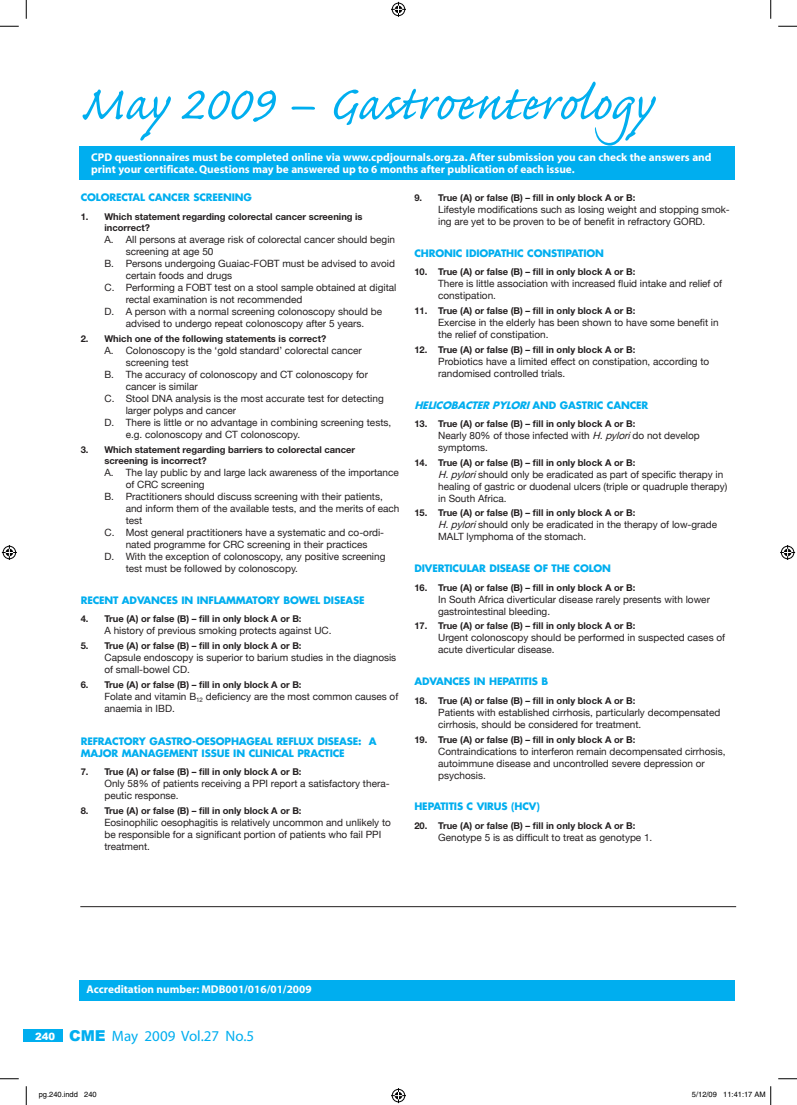
<style>
.page{position:relative;width:797px;height:1105px;background:#fff}
.page>*{position:absolute;margin:0;border:0;box-sizing:border-box;transform-origin:0 0}
.t1{font:62.5px "Caflisch Script Pro";color:#00aeef}
.t2{font:15px "Myriad";color:#00aeef}
.t3{font:700 11.25px/11.2px "Myriad";color:#fff}
.t4{font:10px/12px "Helvetica Neue";color:#231f20}
.t5{font:700 10px/12px "Futura";letter-spacing:-.015em;color:#00aeef}
.t6{font:italic 700 10px "Futura";color:#00aeef}
.t7{font:700 9.38px/11.2px "Helvetica Neue";color:#231f20}
.t8{font:7.5px "Helvetica";color:#000}
.s1{font-style:normal}
.s2{font-style:italic}
.s3{font-family:"Arial";font-weight:900;font-size:10px;color:#fff}
.s4{font-family:"Arial";font-weight:900}
</style>
<div class="page">
<div style="left:80px;top:980px;width:655px;height:21px;background:#00aeef"></div>
<div style="left:79px;top:146px;width:656px;height:33px;background:#00aeef"></div>
<hr style="left:80px;top:906px;width:656px;height:1px;background:#231f20">
<div style="left:24px;top:1029px;width:39px;height:13px;background:#00aeef"></div>
<svg style="left:0;top:25px;width:19px;height:2px"></svg>
<svg style="left:778px;top:25px;width:19px;height:2px"></svg>
<svg style="left:0;top:1078px;width:19px;height:1px"></svg>
<svg style="left:778px;top:1078px;width:19px;height:1px"></svg>
<svg style="left:25px;top:0;width:2px;height:19px"></svg>
<svg style="left:25px;top:1086px;width:2px;height:19px"></svg>
<svg style="left:770px;top:0;width:1px;height:19px"></svg>
<svg style="left:391px;top:2px;width:15px;height:15px"></svg>
<svg style="left:391px;top:1088px;width:15px;height:15px"></svg>
<svg style="left:2px;top:545px;width:15px;height:15px"></svg>
<svg style="left:780px;top:545px;width:15px;height:15px"></svg>
<svg style="left:770px;top:1086px;width:1px;height:19px"></svg>
<h1 class="t1" style="left:80px;top:71px;width:574px">May 2009 – Gastroenterology</h1>
<p class="t3" style="left:91px;top:152px;width:622px">CPD questionnaires must be completed online via www.cpdjournals.org.za. After submission you can check the answers and print your certificate. Questions may be answered up to 6 months after publication of each issue.</p>
<p class="t5" style="left:81px;top:191px;width:173px">COLORECTAL CANCER SCREENING</p>
<p class="t7" style="left:104px;top:211px;width:260px;text-indent:-24px">1. Which statement regarding colorectal cancer screening is incorrect?</p>
<p class="t4" style="left:104px;top:233px;width:292px">A. All persons at average risk of colorectal cancer should begin</p>
<p class="t4" style="left:126px;top:245px;width:89px">screening at age 50</p>
<p class="t4" style="left:104px;top:257px;width:292px">B. Persons undergoing Guaiac-FOBT must be advised to avoid</p>
<p class="t4" style="left:126px;top:269px;width:108px">certain foods and drugs</p>
<p class="t4" style="left:104px;top:281px;width:293px">C. Performing a FOBT test on a stool sample obtained at digital</p>
<p class="t4" style="left:126px;top:293px;width:178px">rectal examination is not recommended</p>
<p class="t4" style="left:104px;top:305px;width:279px">D. A person with a normal screening colonoscopy should be</p>
<p class="t4" style="left:126px;top:317px;width:240px">advised to undergo repeat colonoscopy after 5 years.</p>
<p class="t7" style="left:81px;top:333px;width:247px">2. Which one of the following statements is correct?</p>
<p class="t4" style="left:104px;top:344px;width:259px">A. Colonoscopy is the ‘gold standard’ colorectal cancer</p>
<p class="t4" style="left:126px;top:356px;width:64px">screening test</p>
<p class="t4" style="left:104px;top:368px;width:265px">B. The accuracy of colonoscopy and CT colonoscopy for</p>
<p class="t4" style="left:126px;top:380px;width:74px">cancer is similar</p>
<p class="t4" style="left:104px;top:392px;width:281px">C. Stool DNA analysis is the most accurate test for detecting</p>
<p class="t4" style="left:126px;top:404px;width:112px">larger polyps and cancer</p>
<p class="t4" style="left:104px;top:416px;width:288px">D. There is little or no advantage in combining screening tests,</p>
<p class="t4" style="left:126px;top:428px;width:176px">e.g. colonoscopy and CT colonoscopy.</p>
<p class="t7" style="left:104px;top:443px;width:252px;text-indent:-24px">3. Which statement regarding barriers to colorectal cancer screening is incorrect?</p>
<p class="t4" style="left:104px;top:466px;width:296px">A. The lay public by and large lack awareness of the importance</p>
<p class="t4" style="left:126px;top:478px;width:80px">of CRC screening</p>
<p class="t4" style="left:104px;top:490px;width:280px">B. Practitioners should discuss screening with their patients,</p>
<p class="t4" style="left:126px;top:502px;width:275px">and inform them of the available tests, and the merits of each</p>
<p class="t4" style="left:126px;top:514px;width:18px">test</p>
<p class="t4" style="left:104px;top:526px;width:281px">C. Most general practitioners have a systematic and co-ordi-</p>
<p class="t4" style="left:126px;top:538px;width:243px">nated programme for CRC screening in their practices</p>
<p class="t4" style="left:104px;top:550px;width:282px">D. With the exception of colonoscopy, any positive screening</p>
<p class="t4" style="left:126px;top:562px;width:174px">test must be followed by colonoscopy.</p>
<p class="t5" style="left:81px;top:594px;width:285px">RECENT ADVANCES IN INFLAMMATORY BOWEL DISEASE</p>
<p class="t7" style="left:81px;top:613px;width:222px">4. True (A) or false (B) – fill in only block A or B:</p>
<p class="t4" style="left:104px;top:624px;width:229px">A history of previous smoking protects against UC.</p>
<p class="t7" style="left:81px;top:640px;width:222px">5. True (A) or false (B) – fill in only block A or B:</p>
<p class="t4" style="left:104px;top:651px;width:293px">Capsule endoscopy is superior to barium studies in the diagnosis of small-bowel CD.</p>
<p class="t7" style="left:81px;top:679px;width:222px">6. True (A) or false (B) – fill in only block A or B:</p>
<p class="t4" style="left:104px;top:690px;width:295px">Folate and vitamin B<sub>12</sub> deficiency are the most common causes of anaemia in IBD.</p>
<p class="t5" style="left:81px;top:735px;width:297px">REFRACTORY GASTRO-OESOPHAGEAL REFLUX DISEASE: A<br>MAJOR MANAGEMENT ISSUE IN CLINICAL PRACTICE</p>
<p class="t7" style="left:81px;top:766px;width:222px">7. True (A) or false (B) – fill in only block A or B:</p>
<p class="t4" style="left:104px;top:778px;width:287px">Only 58% of patients receiving a PPI report a satisfactory thera&shy;peutic response.</p>
<p class="t7" style="left:81px;top:805px;width:222px">8. True (A) or false (B) – fill in only block A or B:</p>
<p class="t4" style="left:104px;top:816px;width:288px">Eosinophilic oesophagitis is relatively uncommon and unlikely to be responsible for a significant portion of patients who fail PPI treatment.</p>
<p class="t7" style="left:414px;top:192px;width:222px">9. True (A) or false (B) – fill in only block A or B:</p>
<p class="t4" style="left:438px;top:203px;width:293px">Lifestyle modifications such as losing weight and stopping smok&shy;ing are yet to be proven to be of benefit in refractory GORD.</p>
<p class="t5" style="left:414px;top:247px;width:191px">CHRONIC IDIOPATHIC CONSTIPATION</p>
<p class="t7" style="left:414px;top:266px;width:222px">10. True (A) or false (B) – fill in only block A or B:</p>
<p class="t4" style="left:438px;top:277px;width:285px">There is little association with increased fluid intake and relief of constipation.</p>
<p class="t7" style="left:414px;top:305px;width:222px">11. True (A) or false (B) – fill in only block A or B:</p>
<p class="t4" style="left:438px;top:316px;width:282px">Exercise in the elderly has been shown to have some benefit in the relief of constipation.</p>
<p class="t7" style="left:414px;top:343px;width:222px">12. True (A) or false (B) – fill in only block A or B:</p>
<p class="t4" style="left:438px;top:355px;width:272px">Probiotics have a limited effect on constipation, according to randomised controlled trials.</p>
<p class="t6" style="left:414px;top:398px;width:235px">HELICOBACTERPYLORI<span class="s1">A N D G A S T R I C C A N C E R</span></p>
<p class="t7" style="left:414px;top:418px;width:222px">13. True (A) or false (B) – fill in only block A or B:</p>
<p class="t4" style="left:438px;top:429px;width:263px">Nearly 80% of those infected with <span class="s2">H.pylori</span>do not develop symptoms.</p>
<p class="t7" style="left:414px;top:456px;width:222px">14. True (A) or false (B) – fill in only block A or B:</p>
<p class="t4" style="left:438px;top:468px;width:290px"><span class="s2">H.pylori</span>should only be eradicated as part of specific therapy in healing of gastric or duodenal ulcers (triple or quadruple therapy) in South Africa.</p>
<p class="t7" style="left:414px;top:507px;width:222px">15. True (A) or false (B) – fill in only block A or B:</p>
<p class="t4" style="left:438px;top:519px;width:280px"><span class="s2">H.pylori</span>should only be eradicated in the therapy of low-grade<br>MALT lymphoma of the stomach.</p>
<p class="t5" style="left:414px;top:562px;width:198px">DIVERTICULAR DISEASE OF THE COLON</p>
<p class="t7" style="left:414px;top:581px;width:222px">16. True (A) or false (B) – fill in only block A or B:</p>
<p class="t4" style="left:438px;top:593px;width:273px">In South Africa diverticular disease rarely presents with lower gastrointestinal bleeding.</p>
<p class="t7" style="left:414px;top:620px;width:222px">17. True (A) or false (B) – fill in only block A or B:</p>
<p class="t4" style="left:438px;top:632px;width:288px">Urgent colonoscopy should be performed in suspected cases of acute diverticular disease.</p>
<p class="t5" style="left:414px;top:675px;width:135px">ADVANCES IN HEPATITIS B</p>
<p class="t7" style="left:414px;top:694px;width:222px">18. True (A) or false (B) – fill in only block A or B:</p>
<p class="t4" style="left:438px;top:706px;width:284px">Patients with established cirrhosis, particularly decompensated cirrhosis, should be considered for treatment.</p>
<p class="t7" style="left:414px;top:733px;width:222px">19. True (A) or false (B) – fill in only block A or B:</p>
<p class="t4" style="left:438px;top:745px;width:289px">Contraindications to interferon remain decompensated cirrhosis, autoimmune disease and uncontrolled severe depression or psychosis.</p>
<p class="t5" style="left:414px;top:800px;width:127px">HEPATITIS C VIRUS (HCV)</p>
<p class="t7" style="left:414px;top:819px;width:222px">20. True (A) or false (B) – fill in only block A or B:</p>
<p class="t4" style="left:438px;top:831px;width:216px">Genotype 5 is as difficult to treat as genotype 1.</p>
<p class="t3" style="left:86px;top:984px;width:227px">Accreditation number: MDB001/016/01/2009</p>
<h2 class="t2" style="left:35px;top:1028px;width:220px"><span class="s3">240</span> <span class="s4">CME</span> May 2009 Vol.27 No.5</h2>
<p class="t8" style="left:39px;top:1090px;width:59px">pg.240.indd 240</p>
<p class="t8" style="left:692px;top:1090px;width:75px">5/12/09 11:41:17 AM</p>
</div>
